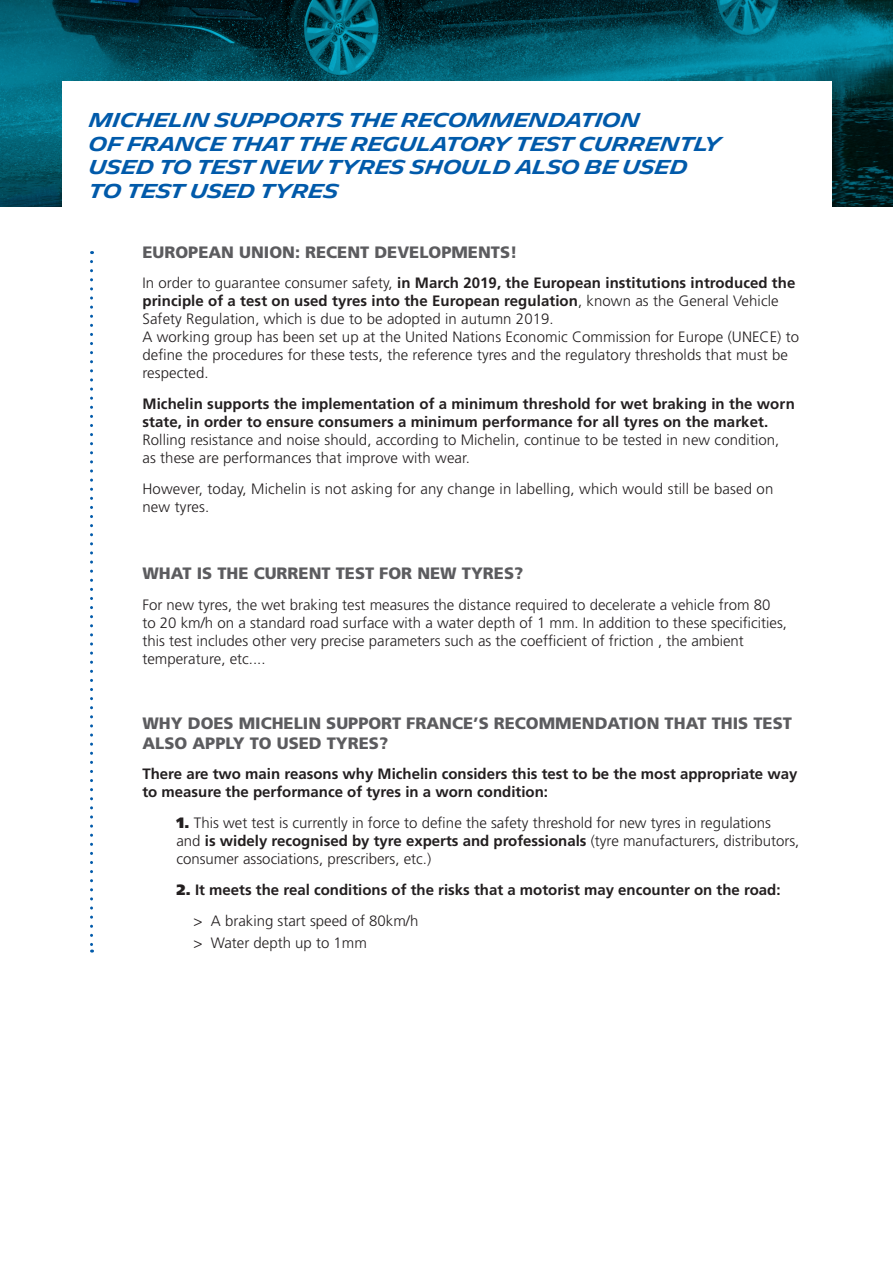
<style>
.page{position:relative;width:893px;height:1263px;background:#fff}
.page>*{position:absolute;margin:0;border:0;box-sizing:border-box;transform-origin:0 0}
.t1{font:600 19.5px/23.4px "Michelin";letter-spacing:-.02em;color:#015aaa}
.t2{font:900 16.5px/19.8px "Frutiger";color:#5c5c5f}
.t3{font:300 15px/18px "Frutiger";color:#231f20}
.t4{font:700 15px/18px "Frutiger";color:#231f20}
.s1{font-weight:700}
.s2{font-weight:300}
.s3{font-weight:900}
</style>
<div class="page">
<svg style="left:0;top:0;width:893px;height:206px;background:#045261"></svg>
<div style="left:62px;top:82px;width:770px;height:277px;background:#fff"></div>
<svg style="left:90px;top:261px;width:3px;height:691px"></svg>
<p class="t1" style="left:89px;top:109px;width:634px">MICHELIN SUPPORTS THE RECOMMENDATION<br>OF FRANCE THAT THE REGULATORY TEST CURRENTLY USED TO TEST NEW TYRES SHOULD ALSO BE USED TO TEST USED TYRES</p>
<p class="t2" style="left:142px;top:242px;width:376px">EUROPEAN UNION: RECENT DEVELOPMENTS!</p>
<p class="t3" style="left:142px;top:274px;width:658px">In order to guarantee consumer safety, <span class="s1">in March 2019, the European institutions introduced the principle of a test on used tyres into the European regulation</span>, known as the General Vehicle Safety Regulation, which is due to be adopted in autumn 2019.<br>A working group has been set up at the United Nations Economic Commission for Europe (UNECE) to define the procedures for these tests, the reference tyres and the regulatory thresholds that must be respected.</p>
<p class="t4" style="left:142px;top:395px;width:654px">Michelin supports the implementation of a minimum threshold for wet braking in the worn state, in order to ensure consumers a minimum performance for all tyres on the market.<br><span class="s2">Rolling resistance and noise should, according to Michelin, continue to be tested in new condition, as these are performances that improve with wear.</span></p>
<p class="t3" style="left:142px;top:480px;width:632px">However, today, Michelin is not asking for any change in labelling, which would still be based on new tyres.</p>
<p class="t2" style="left:142px;top:563px;width:382px">WHAT IS THE CURRENT TEST FOR NEW TYRES?</p>
<p class="t3" style="left:142px;top:596px;width:646px">For new tyres, the wet braking test measures the distance required to decelerate a vehicle from 80 to 20 km/h on a standard road surface with a water depth of 1 mm. In addition to these specificities, this test includes other very precise parameters such as the coefficient of friction , the ambient temperature, etc....</p>
<p class="t2" style="left:142px;top:713px;width:651px">WHY DOES MICHELIN SUPPORT FRANCE’S RECOMMENDATION THAT THIS TEST<br>ALSO APPLY TO USED TYRES?</p>
<p class="t4" style="left:142px;top:765px;width:656px">There are two main reasons why Michelin considers this test to be the most appropriate way to measure the performance of tyres in a worn condition:</p>
<p class="t3" style="left:176px;top:814px;width:624px"><span class="s3">1.</span> This wet test is currently in force to define the safety threshold for new tyres in regulations<br>and <span class="s1">is widely recognised by tyre experts and professionals</span> (tyre manufacturers, distributors, consumer associations, prescribers, etc.)</p>
<p class="t4" style="left:176px;top:881px;width:606px"><span class="s3">2.</span> It meets the real conditions of the risks that a motorist may encounter on the road:</p>
<p class="t3" style="left:193px;top:912px;width:226px">&gt; A braking start speed of 80km/h</p>
<p class="t3" style="left:193px;top:934px;width:175px">&gt; Water depth up to 1mm</p>
</div>
